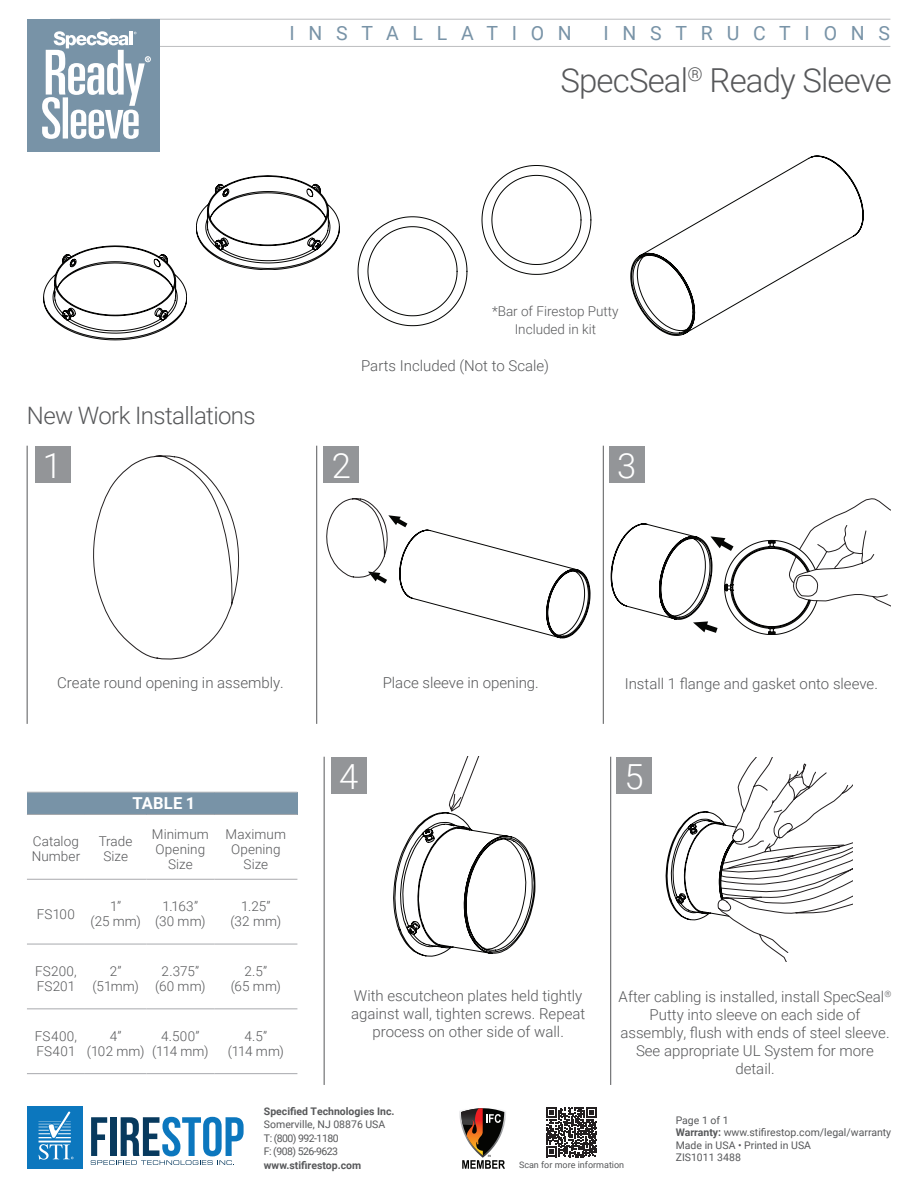
<style>
.page{position:relative;width:918px;height:1188px;background:#fff}
.page>*{position:absolute;margin:0;border:0;box-sizing:border-box;transform-origin:0 0}
.t1{font:300 34.65px "Roboto";color:#fff}
.Product_Title{font:300 33px "Roboto";letter-spacing:-.025em;color:#57585a}
.Additional_Title{font:300 24px "Roboto";letter-spacing:-.025em;color:#57585a}
.t2{font:19.5px "Roboto";letter-spacing:.705em;color:#7893a7}
.Table_Headers{font:700 16.5px "Roboto";letter-spacing:.01em;color:#fff}
.Body{font:300 15px/18px "Roboto";color:#57585a;text-align:center}
.Table_Body{font:300 13.5px/15px "Roboto";letter-spacing:.005em;color:#57585a}
.Body-2{font:300 13.5px/18px "Roboto";color:#57585a;text-align:center}
.Table_Body-2{font:300 13.5px/15px "Roboto";letter-spacing:.03em;color:#57585a}
.t3{font:10.5px/12.6px "Roboto";color:#57585a}
.t4{font:700 10.5px "Roboto";color:#57585a}
.t5{font:9px "Roboto";color:#57585a}
.s1{font-weight:700}
</style>
<div class="page">
<hr style="left:110px;top:19px;width:780px;height:1px;background:#bcbdc0">
<hr style="left:110px;top:46px;width:780px;height:1px;background:#bcbdc0">
<div style="left:27px;top:19px;width:132px;height:133px;background:#7893a7"></div>
<svg style="left:42px;top:31px;width:109px;height:108px"></svg>
<svg style="left:459px;top:1108px;width:47px;height:61px"></svg>
<svg style="left:91px;top:1117px;width:153px;height:48px"></svg>
<div style="left:27px;top:1107px;width:55px;height:62px;background:#0c77be"></div>
<svg style="left:38px;top:1111px;width:35px;height:49px"></svg>
<svg style="left:546px;top:1107px;width:51px;height:50px"></svg>
<svg style="left:666px;top:757px;width:186px;height:205px"></svg>
<svg style="left:393px;top:757px;width:143px;height:200px"></svg>
<svg style="left:327px;top:499px;width:263px;height:139px"></svg>
<svg style="left:93px;top:455px;width:146px;height:205px"></svg>
<svg style="left:611px;top:499px;width:279px;height:136px"></svg>
<div style="left:27px;top:792px;width:270px;height:22px;background:#7893a7"></div>
<hr style="left:27px;top:792px;width:58px;height:1px;background:#bcbdc0">
<hr style="left:85px;top:792px;width:62px;height:1px;background:#bcbdc0">
<hr style="left:147px;top:792px;width:67px;height:1px;background:#bcbdc0">
<hr style="left:214px;top:792px;width:83px;height:1px;background:#bcbdc0">
<hr style="left:27px;top:814px;width:58px;height:1px;background:#a8a9ad">
<hr style="left:85px;top:814px;width:62px;height:1px;background:#a8a9ad">
<hr style="left:147px;top:814px;width:67px;height:1px;background:#a8a9ad">
<hr style="left:214px;top:814px;width:83px;height:1px;background:#a8a9ad">
<hr style="left:27px;top:879px;width:58px;height:1px;background:#a8a9ad">
<hr style="left:85px;top:879px;width:62px;height:1px;background:#a8a9ad">
<hr style="left:147px;top:879px;width:67px;height:1px;background:#a8a9ad">
<hr style="left:214px;top:879px;width:83px;height:1px;background:#a8a9ad">
<hr style="left:27px;top:944px;width:58px;height:1px;background:#a8a9ad">
<hr style="left:85px;top:944px;width:62px;height:1px;background:#a8a9ad">
<hr style="left:147px;top:944px;width:67px;height:1px;background:#a8a9ad">
<hr style="left:214px;top:944px;width:83px;height:1px;background:#a8a9ad">
<hr style="left:27px;top:1009px;width:58px;height:1px;background:#a8a9ad">
<hr style="left:85px;top:1009px;width:62px;height:1px;background:#a8a9ad">
<hr style="left:147px;top:1009px;width:67px;height:1px;background:#a8a9ad">
<hr style="left:214px;top:1009px;width:83px;height:1px;background:#a8a9ad">
<hr style="left:27px;top:1073px;width:58px;height:1px;background:#a8a9ad">
<hr style="left:85px;top:1073px;width:62px;height:1px;background:#a8a9ad">
<hr style="left:147px;top:1073px;width:67px;height:1px;background:#a8a9ad">
<hr style="left:214px;top:1073px;width:83px;height:1px;background:#a8a9ad">
<div style="left:35px;top:446px;width:35px;height:36px;background:#939598"></div>
<div style="left:609px;top:446px;width:35px;height:36px;background:#939598"></div>
<div style="left:616px;top:757px;width:36px;height:36px;background:#939598"></div>
<div style="left:324px;top:446px;width:35px;height:36px;background:#939598"></div>
<div style="left:331px;top:757px;width:36px;height:36px;background:#939598"></div>
<hr style="left:27px;top:446px;width:1px;height:278px;background:#57585a">
<hr style="left:603px;top:446px;width:1px;height:278px;background:#57585a">
<hr style="left:610px;top:757px;width:1px;height:328px;background:#57585a">
<hr style="left:316px;top:446px;width:1px;height:278px;background:#57585a">
<hr style="left:324px;top:757px;width:1px;height:328px;background:#57585a">
<svg style="left:631px;top:156px;width:233px;height:180px"></svg>
<svg style="left:482px;top:165px;width:109px;height:110px"></svg>
<svg style="left:358px;top:216px;width:109px;height:110px"></svg>
<svg style="left:196px;top:176px;width:144px;height:94px"></svg>
<svg style="left:43px;top:246px;width:144px;height:94px"></svg>
<h3 class="t2" style="left:289px;top:19px;width:284px">INSTALLATION</h3>
<h3 class="t2" style="left:604px;top:19px;width:288px">INSTRUCTIONS</h3>
<p class="Product_Title" style="left:560px;top:57px;width:333px">SpecSeal<sup>®</sup> Ready Sleeve</p>
<p class="Body-2" style="left:492px;top:302px;width:128px">*Bar of Firestop Putty<br>Included in kit</p>
<p class="Body" style="left:361px;top:356px;width:189px">Parts Included (Not to Scale)</p>
<p class="Additional_Title" style="left:27px;top:399px;width:230px">New Work Installations</p>
<p class="t1" style="left:43px;top:441px;width:21px">1</p>
<p class="t1" style="left:617px;top:441px;width:21px">3</p>
<p class="t1" style="left:332px;top:441px;width:21px">2</p>
<p class="Body" style="left:57px;top:673px;width:228px">Create round opening in assembly.</p>
<p class="Body" style="left:383px;top:673px;width:158px">Place sleeve in opening.</p>
<p class="Table_Headers" style="left:133px;top:792px;width:64px">TABLE 1</p>
<p class="Table_Body" style="left:32px;top:834px;width:50px">Catalog<br>Number</p>
<p class="Table_Body" style="left:99px;top:834px;width:35px">Trade</p>
<p class="Table_Body" style="left:103px;top:849px;width:26px">Size</p>
<p class="Table_Body" style="left:37px;top:906px;width:40px">FS100</p>
<p class="Table_Body" style="left:110px;top:898px;width:13px">1”</p>
<p class="Table_Body" style="left:91px;top:913px;width:52px">(25 mm)</p>
<p class="Table_Body" style="left:152px;top:826px;width:58px">Minimum</p>
<p class="Table_Body" style="left:156px;top:841px;width:51px">Opening</p>
<p class="Table_Body" style="left:168px;top:856px;width:26px">Size</p>
<p class="Table_Body" style="left:163px;top:898px;width:37px">1.163”</p>
<p class="Table_Body" style="left:155px;top:913px;width:52px">(30 mm)</p>
<p class="Table_Body" style="left:35px;top:963px;width:43px">FS200,<br>FS201</p>
<p class="Table_Body" style="left:93px;top:963px;width:48px;text-align:center">2” (51mm)</p>
<p class="Table_Body" style="left:162px;top:963px;width:39px">2.375”</p>
<p class="Table_Body" style="left:155px;top:978px;width:52px">(60 mm)</p>
<p class="Table_Body-2" style="left:35px;top:1028px;width:44px">FS400,<br>FS401</p>
<p class="Table_Body" style="left:110px;top:1028px;width:13px">4”</p>
<p class="Table_Body" style="left:87px;top:1043px;width:59px">(102 mm)</p>
<p class="Table_Body" style="left:161px;top:1028px;width:40px">4.500”</p>
<p class="Table_Body" style="left:152px;top:1043px;width:58px">(114 mm)</p>
<p class="Table_Body" style="left:226px;top:826px;width:62px">Maximum</p>
<p class="Table_Body" style="left:231px;top:841px;width:51px">Opening</p>
<p class="Table_Body" style="left:244px;top:856px;width:26px">Size</p>
<p class="Table_Body" style="left:241px;top:898px;width:31px">1.25”</p>
<p class="Table_Body" style="left:231px;top:913px;width:52px">(32 mm)</p>
<p class="Table_Body" style="left:245px;top:963px;width:24px">2.5”</p>
<p class="Table_Body" style="left:231px;top:978px;width:52px">(65 mm)</p>
<p class="Table_Body" style="left:245px;top:1028px;width:24px">4.5”</p>
<p class="Table_Body" style="left:228px;top:1043px;width:58px">(114 mm)</p>
<p class="t1" style="left:339px;top:752px;width:21px">4</p>
<p class="Body" style="left:351px;top:986px;width:236px">With escutcheon plates held tightly against wall, tighten screws. Repeat process on other side of wall.</p>
<p class="Body" style="left:625px;top:674px;width:255px">Install 1 flange and gasket onto sleeve.</p>
<p class="t1" style="left:624px;top:752px;width:21px">5</p>
<p class="Body" style="left:619px;top:987px;width:274px">After cabling is installed, install SpecSeal<sup>®<br></sup>Putty into sleeve on each side of assembly, flush with ends of steel sleeve.<br>See appropriate UL System for more detail.</p>
<p class="t4" style="left:264px;top:1104px;width:132px">Specified Technologies Inc.</p>
<p class="t3" style="left:264px;top:1117px;width:123px;line-height:13.5px">Somerville, NJ 08876 USA<br>T: (800) 992-1180<br>F: (908) 526-9623</p>
<p class="t4" style="left:264px;top:1158px;width:99px">www.stifirestop.com</p>
<p class="t5" style="left:519px;top:1159px;width:107px">Scan for more information</p>
<p class="t3" style="left:676px;top:1113px;width:217px">Page 1 of 1<br><span class="s1">Warranty:</span> www.stifirestop.com/legal/warranty<br>Made in USA • Printed in USA<br>ZIS1011 3488</p>
</div>
